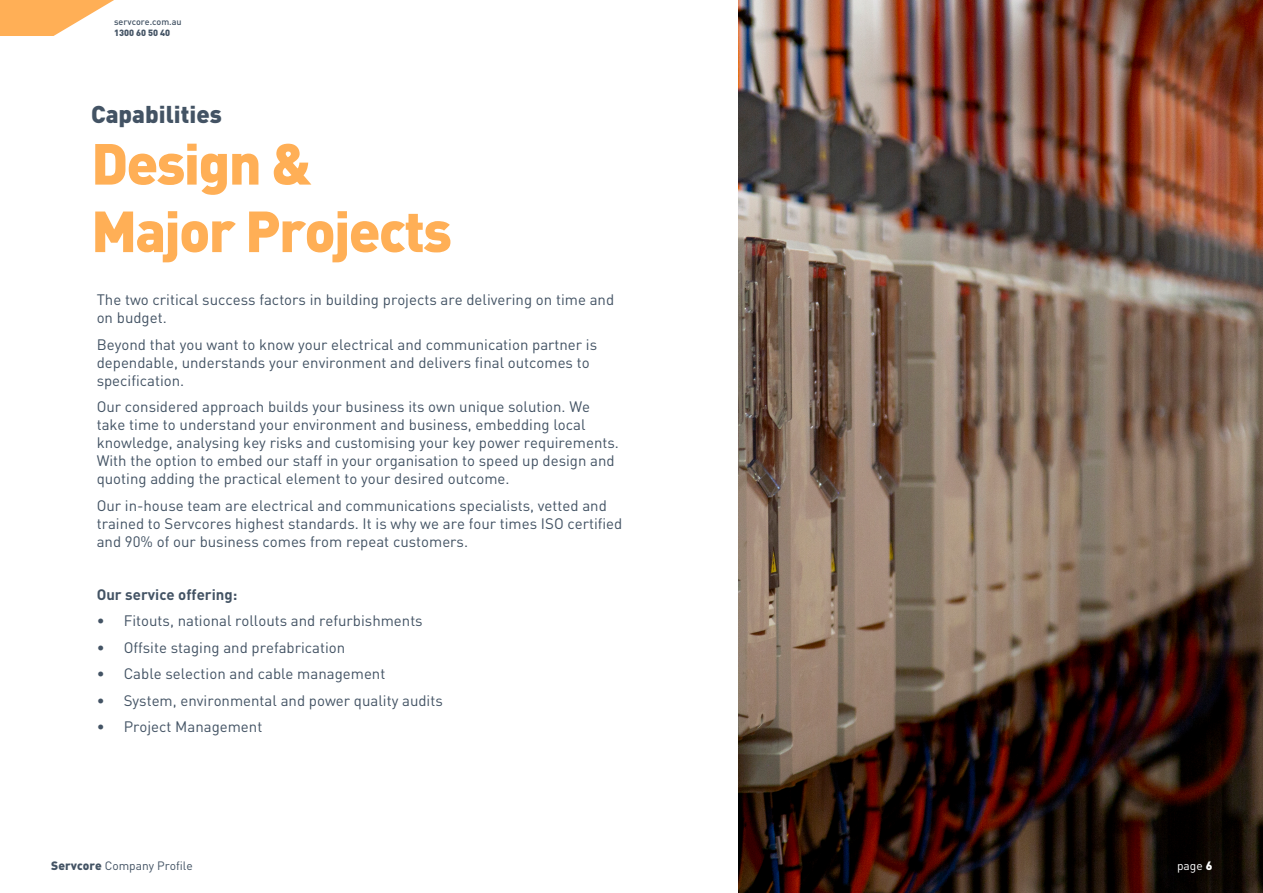
<style>
.page{position:relative;width:1263px;height:893px;background:#fff}
.page>*{position:absolute;margin:0;border:0;box-sizing:border-box;transform-origin:0 0}
.t1{font:900 57px/67.5px "DIN";letter-spacing:-.03em;color:#ffaf56}
.t2{font:900 24px "DIN";color:#435364}
.t3{font:15px/18px "DIN";color:#435364}
.t4{font:700 15px "DIN";color:#435364}
.t5{font:12px "DIN";color:#435364}
.t6{font:12px "DIN";color:#fff}
.t7{font:500 9px "DIN";color:#435364}
.t8{font:900 9px "DIN";color:#435364}
.s1{font-weight:900}
</style>
<div class="page">
<svg style="left:0;top:0;width:114px;height:36px"></svg>
<img style="left:739px;top:0;width:524px;height:893px">
<p class="t7" style="left:114px;top:16px;width:69px">servcore.com.au</p>
<p class="t8" style="left:114px;top:27px;width:58px">1300 60 50 40</p>
<p class="t2" style="left:91px;top:99px;width:132px">Capabilities</p>
<p class="t1" style="left:91px;top:127px;width:362px">Design &amp;<br>Major Projects</p>
<p class="t3" style="left:97px;top:290px;width:519px">The two critical success factors in building projects are delivering on time and on budget.</p>
<p class="t3" style="left:97px;top:335px;width:502px">Beyond that you want to know your electrical and communication partner is dependable, understands your environment and delivers final outcomes to specification.</p>
<p class="t3" style="left:97px;top:397px;width:524px">Our considered approach builds your business its own unique solution. We take time to understand your environment and business, embedding local knowledge, analysing key risks and customising your key power requirements.<br>With the option to embed our staff in your organisation to speed up design and quoting adding the practical element to your desired outcome.</p>
<p class="t3" style="left:97px;top:496px;width:527px">Our in-house team are electrical and communications specialists, vetted and trained to Servcores highest standards. It is why we are four times ISO certified and 90% of our business comes from repeat customers.</p>
<p class="t4" style="left:97px;top:585px;width:142px">Our service offering:</p>
<p class="t3" style="left:97px;top:612px;width:328px">• Fitouts, national rollouts and refurbishments</p>
<p class="t3" style="left:97px;top:638px;width:250px">• Offsite staging and prefabrication</p>
<p class="t3" style="left:97px;top:665px;width:290px">• Cable selection and cable management</p>
<p class="t3" style="left:97px;top:691px;width:348px">• System, environmental and power quality audits</p>
<p class="t3" style="left:97px;top:718px;width:167px">• Project Management</p>
<p class="t5" style="left:51px;top:858px;width:143px"><span class="s1">Servcore</span> Company Profile</p>
<p class="t6" style="left:1177px;top:858px;width:37px">page <span class="s1">6</span></p>
</div>
